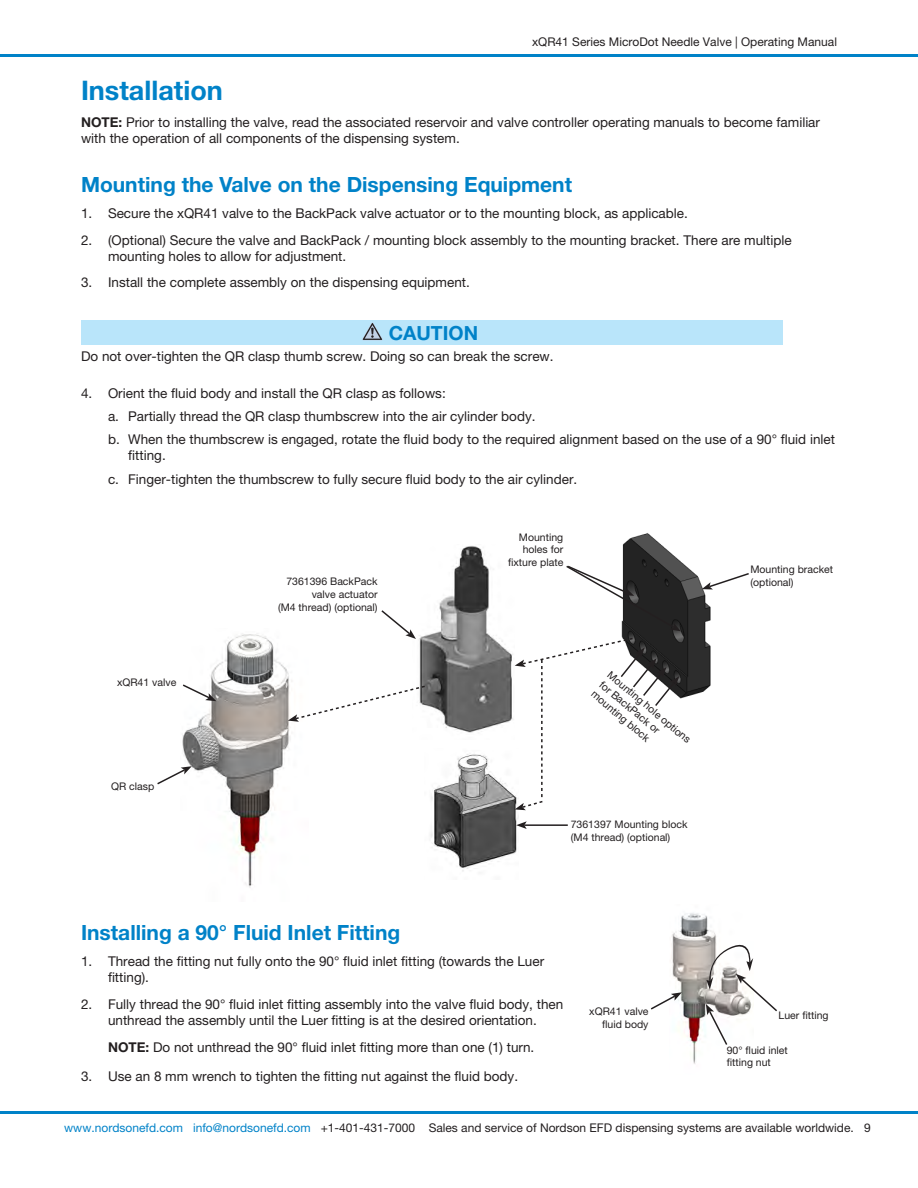
<style>
.page{position:relative;width:918px;height:1188px;background:#fff}
.page>*{position:absolute;margin:0;border:0;box-sizing:border-box;transform-origin:0 0}
.EFD-Head-Lev1{font:700 27px "Helvetica Neue LT Pro";color:#0082c8}
.EFD-Head-Lev2{font:700 21px "Helvetica Neue LT Pro";color:#0082c8}
.EFD-Caution_Warning{font:700 19.5px "Helvetica Neue LT Pro";color:#0082c8}
.EFD-NOTE-0-9L{font:13.5px/16.2px "Helvetica Neue LT Pro";color:#231f20}
.EFD-BodyText-9L{font:13.5px "Helvetica Neue LT Pro";color:#231f20}
.EFD-NOTE-0_25-9L{font:13.5px "Helvetica Neue LT Pro";color:#231f20}
.t1{font:12px "Helvetica Neue LT Pro";color:#231f20}
.EFD-Callout-7L{font:10.5px/12.6px "Helvetica Neue LT Pro";color:#231f20}
.EFD-Callout-7R{font:10.5px/12.6px "Helvetica Neue LT Pro";color:#231f20;text-align:right}
.s1{font-weight:700}
.s2{color:#0082c8}
</style>
<div class="page">
<hr style="left:0;top:1112px;width:918px;height:2px;background:#0082c8">
<hr style="left:0;top:54px;width:918px;height:2px;background:#0082c8">
<div style="left:81px;top:320px;width:702px;height:25px;background:#b9e5fa"></div>
<svg style="left:362px;top:323px;width:21px;height:17px"></svg>
<img style="left:621px;top:533px;width:92px;height:159px">
<img style="left:430px;top:754px;width:89px;height:118px">
<img style="left:182px;top:633px;width:110px;height:255px">
<img style="left:419px;top:546px;width:95px;height:187px">
<svg style="left:381px;top:610px;width:35px;height:29px"></svg>
<svg style="left:157px;top:766px;width:35px;height:20px"></svg>
<svg style="left:566px;top:564px;width:115px;height:67px"></svg>
<svg style="left:182px;top:683px;width:34px;height:18px"></svg>
<svg style="left:702px;top:572px;width:47px;height:17px"></svg>
<svg style="left:515px;top:637px;width:188px;height:173px"></svg>
<svg style="left:288px;top:685px;width:139px;height:37px"></svg>
<hr style="left:524px;top:824px;width:44px;height:2px;background:#231f20">
<svg style="left:516px;top:821px;width:11px;height:8px"></svg>
<img style="left:671px;top:913px;width:45px;height:151px">
<svg style="left:651px;top:992px;width:31px;height:19px"></svg>
<svg style="left:706px;top:937px;width:71px;height:110px"></svg>
<p class="t1" style="left:532px;top:35px;width:306px">xQR41 Series MicroDot Needle Valve | Operating Manual</p>
<p class="EFD-Head-Lev1" style="left:81px;top:74px;width:143px">Installation</p>
<p class="EFD-NOTE-0-9L" style="left:81px;top:114px;width:741px"><span class="s1">NOTE:</span> Prior to installing the valve, read the associated reservoir and valve controller operating manuals to become familiar with the operation of all components of the dispensing system.</p>
<p class="EFD-Head-Lev2" style="left:81px;top:171px;width:493px">Mounting the Valve on the Dispensing Equipment</p>
<p class="EFD-NOTE-0-9L" style="left:81px;top:205px;width:608px">1. Secure the xQR41 valve to the BackPack valve actuator or to the mounting block, as applicable.</p>
<p class="EFD-NOTE-0-9L" style="left:108px;top:232px;width:685px;text-indent:-27px">2. (Optional) Secure the valve and BackPack / mounting block assembly to the mounting bracket. There are multiple mounting holes to allow for adjustment.</p>
<p class="EFD-NOTE-0-9L" style="left:81px;top:274px;width:390px">3. Install the complete assembly on the dispensing equipment.</p>
<p class="EFD-Caution_Warning" style="left:389px;top:320px;width:91px">CAUTION</p>
<p class="EFD-BodyText-9L" style="left:81px;top:348px;width:474px">Do not over-tighten the QR clasp thumb screw. Doing so can break the screw.</p>
<p class="EFD-NOTE-0-9L" style="left:81px;top:385px;width:366px">4. Orient the fluid body and install the QR clasp as follows:</p>
<p class="EFD-NOTE-0-9L" style="left:108px;top:408px;width:429px">a. Partially thread the QR clasp thumbscrew into the air cylinder body.</p>
<p class="EFD-NOTE-0-9L" style="left:128px;top:431px;width:708px;text-indent:-20px">b. When the thumbscrew is engaged, rotate the fluid body to the required alignment based on the use of a 90° fluid inlet fitting.</p>
<p class="EFD-NOTE-0-9L" style="left:108px;top:471px;width:471px">c. Finger-tighten the thumbscrew to fully secure fluid body to the air cylinder.</p>
<p class="EFD-Callout-7L" style="left:117px;top:675px;width:61px">xQR41 valve</p>
<p class="EFD-Callout-7R" style="left:111px;top:779px;width:45px">QR clasp</p>
<p class="EFD-Callout-7R" style="left:278px;top:575px;width:101px">7361396 BackPack valve actuator<br>(M4 thread) (optional)</p>
<p class="EFD-Callout-7R" style="left:508px;top:530px;width:57px">Mounting holes for fixture plate</p>
<p class="EFD-Callout-7L" style="left:613px;top:668px;width:107px;rotate:40deg">Mounting hole options for BackPack or mounting block</p>
<p class="EFD-Callout-7L" style="left:571px;top:818px;width:118px">7361397 Mounting block (M4 thread) (optional)</p>
<p class="EFD-Callout-7L" style="left:750px;top:563px;width:84px">Mounting bracket (optional)</p>
<p class="EFD-Head-Lev2" style="left:81px;top:919px;width:321px">Installing a 90° Fluid Inlet Fitting</p>
<p class="EFD-NOTE-0-9L" style="left:108px;top:953px;width:438px;text-indent:-27px">1. Thread the fitting nut fully onto the 90° fluid inlet fitting (towards the Luer fitting).</p>
<p class="EFD-NOTE-0-9L" style="left:81px;top:996px;width:484px;text-align:center">2. Fully thread the 90° fluid inlet fitting assembly into the valve fluid body, then unthread the assembly until the Luer fitting is at the desired orientation.</p>
<p class="EFD-NOTE-0_25-9L" style="left:108px;top:1039px;width:428px"><span class="s1">NOTE:</span> Do not unthread the 90° fluid inlet fitting more than one (1) turn.</p>
<p class="EFD-NOTE-0-9L" style="left:81px;top:1068px;width:439px">3. Use an 8 mm wrench to tighten the fitting nut against the fluid body.</p>
<p class="EFD-Callout-7R" style="left:589px;top:1005px;width:61px">xQR41 valve fluid body</p>
<p class="EFD-Callout-7L" style="left:779px;top:1009px;width:51px">Luer fitting</p>
<p class="EFD-Callout-7L" style="left:727px;top:1044px;width:62px">90° fluid inlet fitting nut</p>
<p class="t1" style="left:64px;top:1121px;width:791px"><span class="s2">www.nordsonefd.com info@nordsonefd.com</span> +1-401-431-7000 Sales and service of Nordson EFD dispensing systems are available worldwide.</p>
<p class="t1" style="left:864px;top:1121px;width:8px">9</p>
</div>
